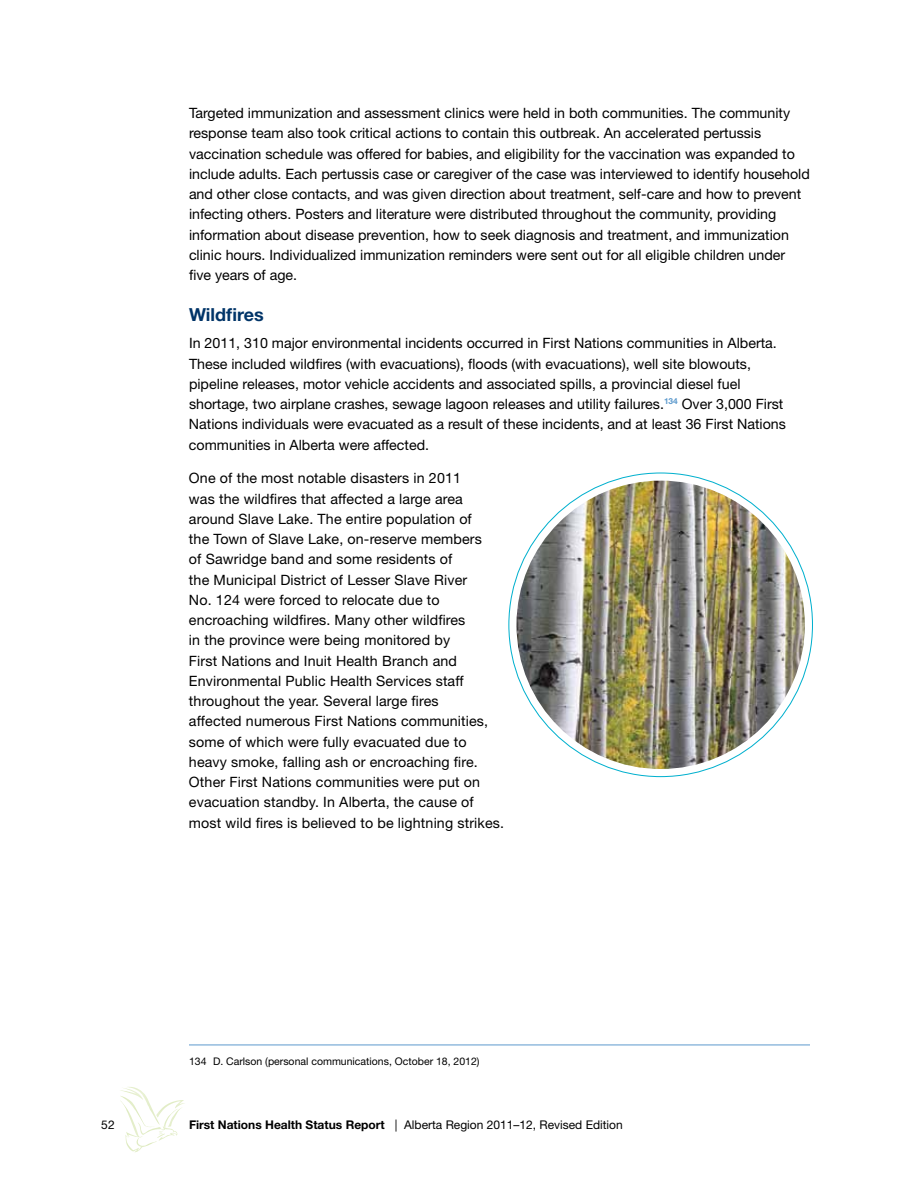
<style>
.page{position:relative;width:918px;height:1188px;background:#fff}
.page>*{position:absolute;margin:0;border:0;box-sizing:border-box;transform-origin:0 0}
.t1{font:700 18px "Helvetica Neue LT Std";color:#003468}
.t2{font:14.25px/20.2px "Helvetica Neue LT Std";color:#000}
.t3{font:12px "Helvetica Neue LT Std";color:#000}
.t4{font:10.5px "Helvetica Neue LT Std";color:#000}
.s1{font-weight:700}
</style>
<div class="page">
<img style="left:516px;top:481px;width:289px;height:288px;border-radius:144px">
<hr style="left:189px;top:1045px;width:621px;height:1px;background:#5d9acd">
<svg style="left:120px;top:1087px;width:65px;height:66px"></svg>
<p class="t2" style="left:189px;top:103px;width:622px">Targeted immunization and assessment clinics were held in both communities. The community response team also took critical actions to contain this outbreak. An accelerated pertussis vaccination schedule was offered for babies, and eligibility for the vaccination was expanded to include adults. Each pertussis case or caregiver of the case was interviewed to identify household and other close contacts, and was given direction about treatment, self-care and how to prevent infecting others. Posters and literature were distributed throughout the community, providing information about disease prevention, how to seek diagnosis and treatment, and immunization clinic hours. Individualized immunization reminders were sent out for all eligible children under five years of age.</p>
<p class="t1" style="left:189px;top:304px;width:76px">Wildfires</p>
<p class="t2" style="left:189px;top:333px;width:599px">In 2011, 310 major environmental incidents occurred in First Nations communities in Alberta.<br>These included wildfires (with evacuations), floods (with evacuations), well site blowouts, pipeline releases, motor vehicle accidents and associated spills, a provincial diesel fuel shortage, two airplane crashes, sewage lagoon releases and utility failures.<sup>134</sup> Over 3,000 First Nations individuals were evacuated as a result of these incidents, and at least 36 First Nations communities in Alberta were affected.</p>
<p class="t2" style="left:189px;top:468px;width:317px">One of the most notable disasters in 2011<br>was the wildfires that affected a large area around Slave Lake. The entire population of<br>the Town of Slave Lake, on-reserve members<br>of Sawridge band and some residents of<br>the Municipal District of Lesser Slave River<br>No. 124 were forced to relocate due to encroaching wildfires. Many other wildfires<br>in the province were being monitored by<br>First Nations and Inuit Health Branch and Environmental Public Health Services staff throughout the year. Several large fires<br>affected numerous First Nations communities, some of which were fully evacuated due to heavy smoke, falling ash or encroaching fire.<br>Other First Nations communities were put on evacuation standby. In Alberta, the cause of most wild fires is believed to be lightning strikes.</p>
<p class="t4" style="left:189px;top:1055px;width:292px">134 D. Carlson (personal communications, October 18, 2012)</p>
<p class="t3" style="left:101px;top:1117px;width:15px">52</p>
<p class="t3" style="left:189px;top:1117px;width:435px"><span class="s1">First Nations Health Status Report</span> | Alberta Region 2011–12, Revised Edition</p>
</div>
